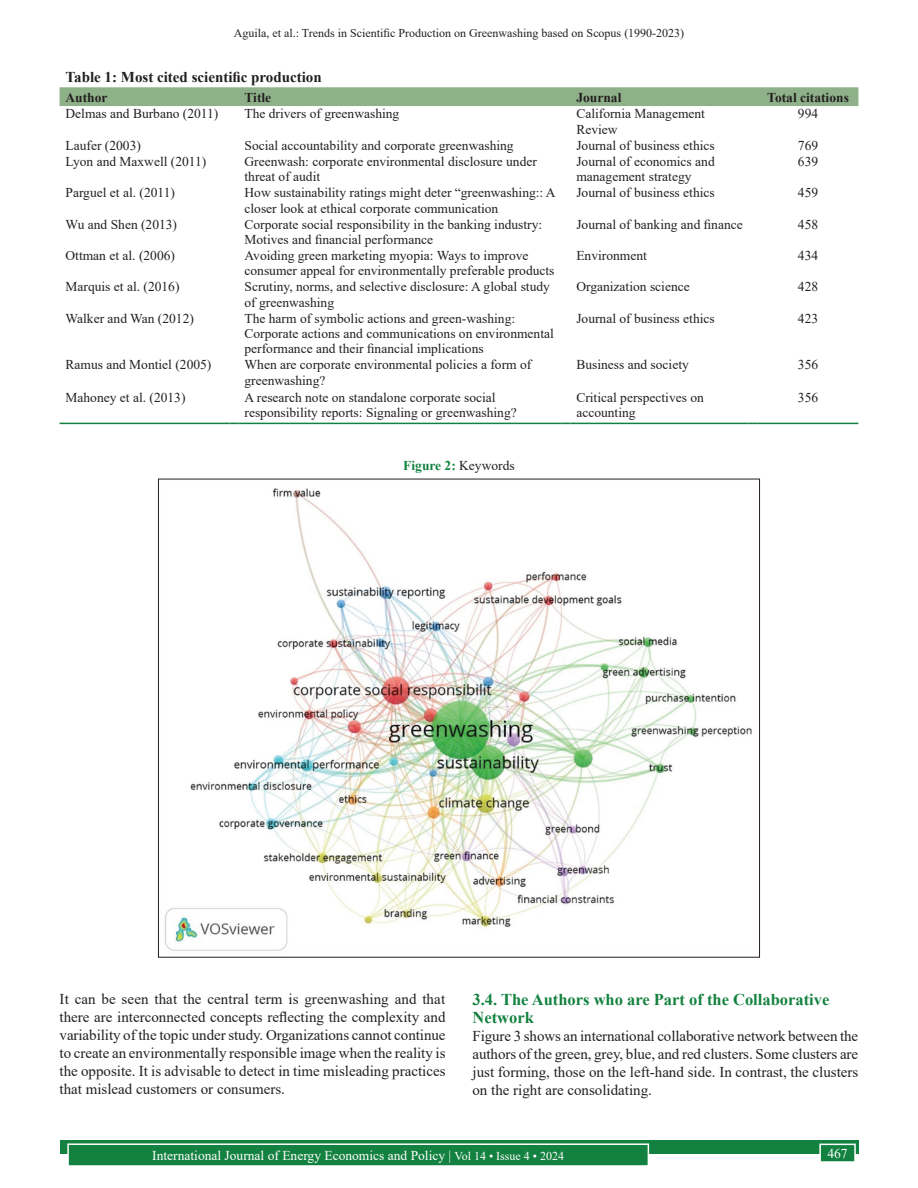
<style>
.page{position:relative;width:918px;height:1188px;background:#fff}
.page>*{position:absolute;margin:0;border:0;box-sizing:border-box;transform-origin:0 0}
.t1{font:700 16.5px/18px "Times New Roman";color:#13813f}
.TX{font:15px/18px "Times New Roman";color:#231f20;text-align:justify}
.TT{font:700 15px "Times New Roman";color:#231f20}
.TB{font:13.5px/15.3px "Times New Roman";color:#231f20}
.TBL{font:13.5px/15.3px "Times New Roman";color:#231f20}
.t2{font:13.5px "Times New Roman";color:#fff}
.TCH{font:700 13.5px "Times New Roman";color:#231f20}
.FGC{font:700 13.5px "Times New Roman";color:#13813f}
.t3{font:12px "Times New Roman";color:#231f20}
.s1{font-weight:400;color:#231f20}
.s2{font-size:12px}
</style>
<div class="page">
<div style="left:60px;top:1140px;width:798px;height:13px;background:#13813f"></div>
<div style="left:68px;top:1144px;width:580px;height:22px;background:#13813f"></div>
<div style="left:67px;top:1143px;width:582px;height:24px;border:2px solid #fff"></div>
<div style="left:820px;top:1144px;width:35px;height:18px;background:#13813f"></div>
<div style="left:819px;top:1144px;width:37px;height:19px;border:2px solid #fff"></div>
<div style="left:60px;top:87px;width:798px;height:19px;background:#8fb18a"></div>
<hr style="left:60px;top:423px;width:170px;height:1px;background:#13813f">
<hr style="left:239px;top:423px;width:322px;height:1px;background:#13813f">
<hr style="left:570px;top:423px;width:179px;height:1px;background:#13813f">
<hr style="left:758px;top:423px;width:100px;height:1px;background:#13813f">
<img style="left:164px;top:488px;width:588px;height:463px">
<p class="t3" style="left:234px;top:25px;width:452px">Aguila, et al.: Trends in Scientific Production on Greenwashing based on Scopus (1990-2023)</p>
<p class="TT" style="left:66px;top:66px;width:258px">Table 1: Most cited scientific production</p>
<p class="TCH" style="left:66px;top:87px;width:43px">Author</p>
<p class="TCH" style="left:245px;top:87px;width:28px">Title</p>
<p class="TCH" style="left:576px;top:87px;width:47px">Journal</p>
<p class="TCH" style="left:767px;top:87px;width:83px">Total citations</p>
<p class="TB" style="left:66px;top:106px;width:154px">Delmas and Burbano (2011)</p>
<p class="TB" style="left:245px;top:106px;width:156px">The drivers of greenwashing</p>
<p class="TB" style="left:576px;top:106px;width:130px">California Management<br>Review</p>
<p class="TB" style="left:798px;top:106px;width:22px">994</p>
<p class="TB" style="left:66px;top:137px;width:77px">Laufer (2003)</p>
<p class="TB" style="left:245px;top:137px;width:271px">Social accountability and corporate greenwashing</p>
<p class="TB" style="left:576px;top:137px;width:140px">Journal of business ethics</p>
<p class="TB" style="left:798px;top:137px;width:22px">769</p>
<p class="TB" style="left:66px;top:153px;width:142px">Lyon and Maxwell (2011)</p>
<p class="TB" style="left:245px;top:153px;width:294px">Greenwash: corporate environmental disclosure under threat of audit</p>
<p class="TB" style="left:576px;top:153px;width:140px">Journal of economics and management strategy</p>
<p class="TB" style="left:798px;top:153px;width:22px">639</p>
<p class="TB" style="left:66px;top:185px;width:111px">Parguel et al. (2011)</p>
<p class="TB" style="left:245px;top:185px;width:313px">How sustainability ratings might deter “greenwashing:: A closer look at ethical corporate communication</p>
<p class="TB" style="left:576px;top:185px;width:140px">Journal of business ethics</p>
<p class="TB" style="left:798px;top:185px;width:22px">459</p>
<p class="TB" style="left:66px;top:216px;width:113px">Wu and Shen (2013)</p>
<p class="TB" style="left:245px;top:216px;width:299px">Corporate social responsibility in the banking industry:<br>Motives and financial performance</p>
<p class="TB" style="left:576px;top:216px;width:168px">Journal of banking and finance</p>
<p class="TB" style="left:798px;top:216px;width:22px">458</p>
<p class="TB" style="left:66px;top:247px;width:111px">Ottman et al. (2006)</p>
<p class="TB" style="left:245px;top:247px;width:312px">Avoiding green marketing myopia: Ways to improve consumer appeal for environmentally preferable products</p>
<p class="TB" style="left:576px;top:247px;width:72px">Environment</p>
<p class="TB" style="left:798px;top:247px;width:22px">434</p>
<p class="TB" style="left:66px;top:279px;width:115px">Marquis et al. (2016)</p>
<p class="TB" style="left:245px;top:279px;width:307px">Scrutiny, norms, and selective disclosure: A global study of greenwashing</p>
<p class="TB" style="left:576px;top:279px;width:115px">Organization science</p>
<p class="TB" style="left:798px;top:279px;width:22px">428</p>
<p class="TB" style="left:66px;top:310px;width:130px">Walker and Wan (2012)</p>
<p class="TB" style="left:245px;top:310px;width:311px">The harm of symbolic actions and green-washing:<br>Corporate actions and communications on environmental performance and their financial implications</p>
<p class="TB" style="left:576px;top:310px;width:140px">Journal of business ethics</p>
<p class="TB" style="left:798px;top:310px;width:22px">423</p>
<p class="TB" style="left:66px;top:357px;width:147px">Ramus and Montiel (2005)</p>
<p class="TB" style="left:245px;top:357px;width:288px">When are corporate environmental policies a form of greenwashing?</p>
<p class="TB" style="left:576px;top:357px;width:114px">Business and society</p>
<p class="TB" style="left:798px;top:357px;width:22px">356</p>
<p class="TBL" style="left:66px;top:390px;width:121px">Mahoney et al. (2013)</p>
<p class="TBL" style="left:245px;top:390px;width:274px">A research note on standalone corporate social responsibility reports: Signaling or greenwashing?</p>
<p class="TBL" style="left:576px;top:390px;width:129px">Critical perspectives on accounting</p>
<p class="TBL" style="left:798px;top:390px;width:22px">356</p>
<p class="FGC" style="left:403px;top:456px;width:113px">Figure 2: <span class="s1">Keywords</span></p>
<p class="TX" style="left:60px;top:990px;width:387px">It can be seen that the central term is greenwashing and that there are interconnected concepts reflecting the complexity and variability of the topic under study. Organizations cannot continue to create an environmentally responsible image when the reality is the opposite. It is advisable to detect in time misleading practices that mislead customers or consumers.</p>
<h2 class="t1" style="left:472px;top:990px;width:358px">3.4. The Authors who are Part of the Collaborative<br>Network</h2>
<p class="TX" style="left:472px;top:1026px;width:387px">Figure 3 shows an international collaborative network between the authors of the green, grey, blue, and red clusters. Some clusters are just forming, those on the left-hand side. In contrast, the clusters on the right are consolidating.</p>
<p class="t2" style="left:152px;top:1146px;width:413px">International Journal of Energy Economics and Policy | <span class="s2">Vol 14 • Issue 4 • 2024</span></p>
<p class="t2" style="left:827px;top:1144px;width:22px">467</p>
</div>
